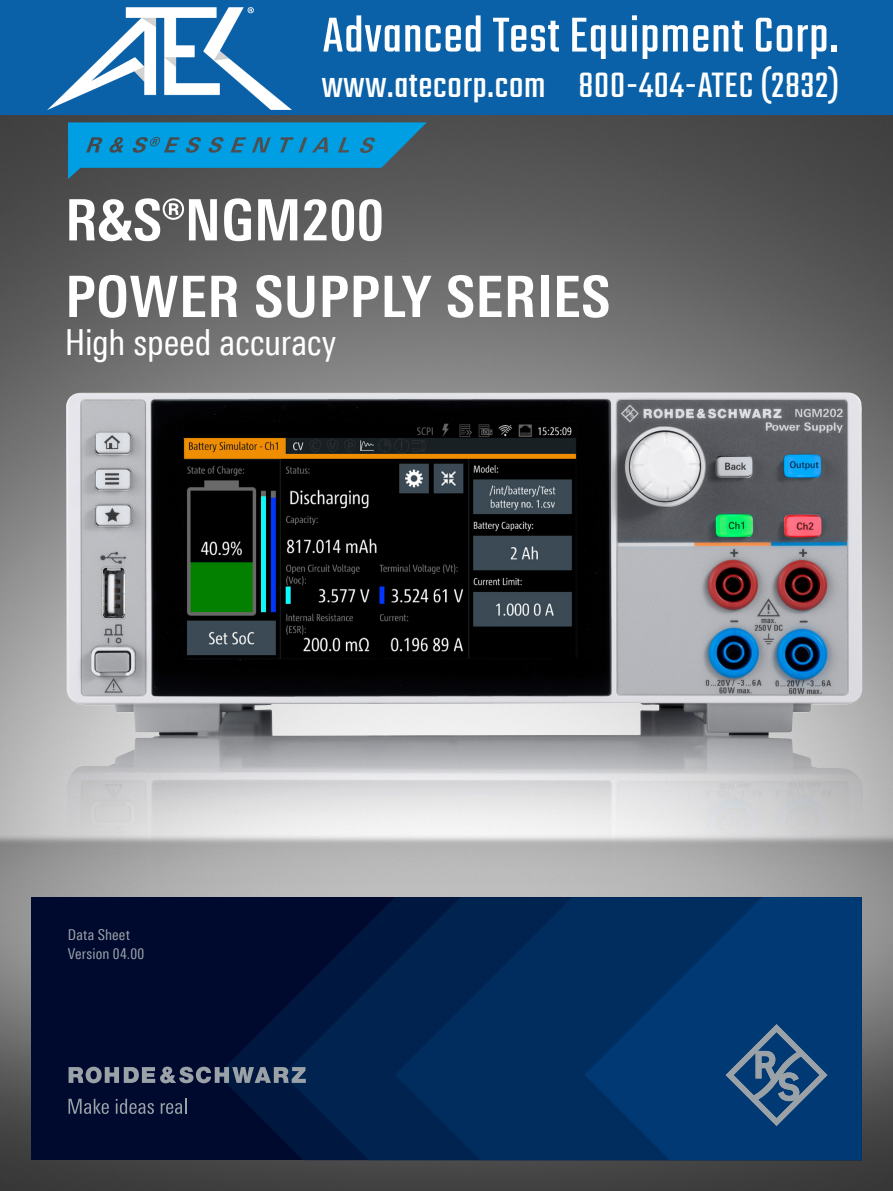
<style>
.page{position:relative;width:893px;height:1191px;background:#fff}
.page>*{position:absolute;margin:0;border:0;box-sizing:border-box;transform-origin:0 0}
.Seiten_Headline_38Pt{font:700 57px/76.5px "Linotype Univers 620 Cn";letter-spacing:.01em;color:#fff}
.t1{font:54px "Teko";letter-spacing:.02em;color:#fff}
.t2{font:39px "Teko";letter-spacing:.02em;color:#fff}
.Subheadline_24_Pt{font:36px "Linotype Univers 420 Cn";letter-spacing:-.005em;color:#fff}
.t3{font:15px/19.2px "Linotype Univers 420 Cn";letter-spacing:.01em;color:#9aa2a7}
</style>
<div class="page">
<img style="left:0;top:115px;width:893px;height:1076px">
<div style="left:31px;top:897px;width:831px;height:263px;background:#00092e"></div>
<svg style="left:228px;top:1084px;width:55px;height:56px;fill:#00153c"></svg>
<svg style="left:283px;top:1084px;width:112px;height:76px;background:#001d48"></svg>
<svg style="left:395px;top:1084px;width:189px;height:76px;background:#002a5a"></svg>
<svg style="left:584px;top:1084px;width:278px;height:76px;background:#00366e"></svg>
<svg style="left:68px;top:122px;width:359px;height:57px;background:#1985b4"></svg>
<svg style="left:725px;top:1084px;width:103px;height:42px;background:#23517e"></svg>
<svg style="left:69px;top:1098px;width:40px;height:16px"></svg>
<svg style="left:116px;top:1098px;width:38px;height:16px"></svg>
<svg style="left:161px;top:1098px;width:25px;height:16px"></svg>
<img style="left:67px;top:698px;width:796px;height:386px">
<img style="left:66px;top:392px;width:796px;height:343px">
<div style="left:0;top:0;width:893px;height:115px;background:#0b61a8"></div>
<img style="left:48px;top:7px;width:243px;height:103px">
<h2 class="t1" style="left:323px;top:5px;width:517px">Advanced Test Equipment Corp.</h2>
<p class="t2" style="left:322px;top:63px;width:519px">www.atecorp.com 800-404-ATEC (2832)</p>
<p class="Seiten_Headline_38Pt" style="left:65px;top:181px;width:546px">R&amp;S®NGM200<br>POWER SUPPLY SERIES</p>
<p class="Subheadline_24_Pt" style="left:65px;top:321px;width:273px">High speed accuracy</p>
<p class="t3" style="left:68px;top:925px;width:78px">Data Sheet<br>Version 04.00</p>
</div>
